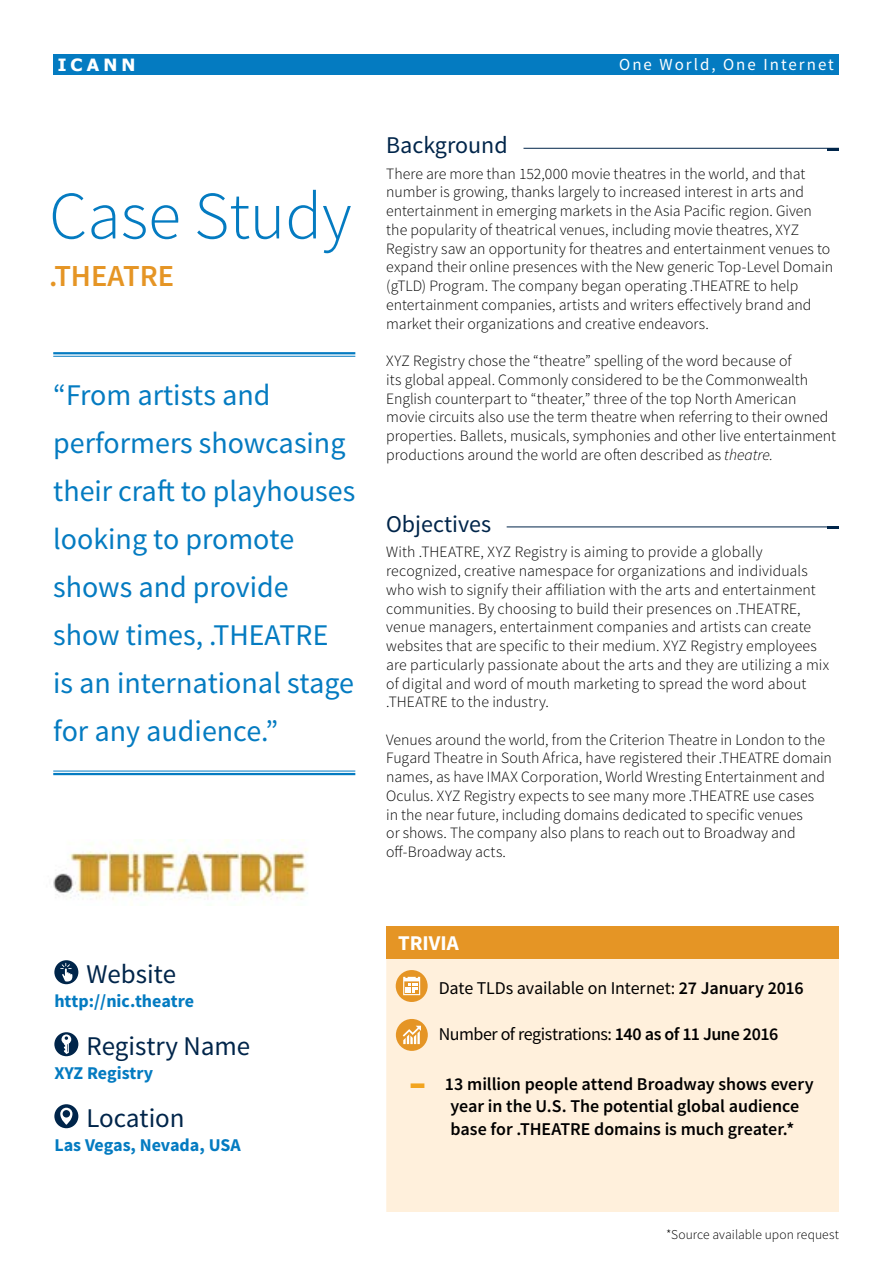
<style>
.page{position:relative;width:893px;height:1263px;background:#fff}
.page>*{position:absolute;margin:0;border:0;box-sizing:border-box;transform-origin:0 0}
.t1{font:300 67.65px "Source Sans Pro";color:#047bc1}
.t2{font:600 30.6px "Source Sans Pro";color:#e59525}
.t3{font:30px/48px "Source Sans Pro";color:#047bc1}
.t4{font:27px "Source Sans Pro";color:#00254a}
.t5{font:24px "Source Sans Pro";color:#00254a}
.t6{font:700 21px "Source Sans Pro";color:#fff}
.t7{font:600 18px/22.5px "Source Sans Pro";letter-spacing:-.005em;color:#000}
.t8{font:18px "Source Sans Pro";letter-spacing:-.015em;color:#000}
.t9{font:700 18px "Source Sans Pro";color:#047bc1}
.t10{font:16.8px "Source Sans Pro";letter-spacing:.12em;color:#fff}
.t11{font:700 16.8px "Tahoma";letter-spacing:.23em;color:#fff;scale:1.07 1}
.t12{font:300 15.75px/18.8px "Source Sans Pro";color:#000}
.t13{font:300 13.5px "Source Sans Pro";letter-spacing:.005em;color:#000}
.s1{font-style:italic}
.s2{font-weight:600}
.s3{color:#f2a41e}
</style>
<div class="page">
<div style="left:386px;top:956px;width:453px;height:256px;background:#fff0dc"></div>
<svg style="left:396px;top:970px;width:32px;height:32px"></svg>
<svg style="left:403px;top:977px;width:17px;height:18px"></svg>
<div style="left:396px;top:1019px;width:32px;height:32px;background:#e59525;border-radius:50%"></div>
<svg style="left:403px;top:1026px;width:18px;height:18px"></svg>
<div style="left:53px;top:54px;width:786px;height:20px;background:#047bc1"></div>
<div style="left:54px;top:1104px;width:24px;height:24px;background:#00254a;border-radius:50%"></div>
<svg style="left:60px;top:1108px;width:12px;height:17px"></svg>
<div style="left:54px;top:1032px;width:24px;height:24px;background:#00254a;border-radius:50%"></div>
<svg style="left:61px;top:1034px;width:10px;height:20px"></svg>
<div style="left:54px;top:960px;width:24px;height:24px;background:#00254a;border-radius:50%"></div>
<svg style="left:60px;top:963px;width:12px;height:18px"></svg>
<div style="left:386px;top:926px;width:453px;height:32px;background:#e59525"></div>
<img style="left:53px;top:840px;width:255px;height:66px">
<hr style="left:53px;top:352px;width:302px;height:2px;background:#047bc1">
<hr style="left:53px;top:356px;width:302px;height:1px;background:#047bc1">
<hr style="left:53px;top:771px;width:302px;height:1px;background:#047bc1">
<hr style="left:53px;top:773px;width:302px;height:2px;background:#047bc1">
<hr style="left:523px;top:148px;width:316px;height:1px;background:#00254a">
<svg style="left:827px;top:149px;width:12px;height:2px"></svg>
<hr style="left:507px;top:526px;width:332px;height:1px;background:#00254a">
<svg style="left:827px;top:527px;width:12px;height:2px"></svg>
<p class="t11" style="left:58px;top:53px;width:74px">ICANN</p>
<p class="t10" style="left:619px;top:54px;width:216px">One World, One Internet</p>
<h1 class="t1" style="left:49px;top:175px;width:304px">Case Study</h1>
<h2 class="t2" style="left:49px;top:257px;width:126px">.THEATRE</h2>
<h3 class="t3" style="left:53px;top:371px;width:304px">“From artists and performers showcasing their craft to playhouses looking to promote shows and provide show times, .THEATRE is an international stage for any audience.”</h3>
<h3 class="t4" style="left:86px;top:957px;width:91px">Website</h3>
<p class="t9" style="left:54px;top:989px;width:141px">http://nic.theatre</p>
<h3 class="t4" style="left:86px;top:1029px;width:165px">Registry Name</h3>
<p class="t9" style="left:54px;top:1061px;width:100px">XYZ Registry</p>
<h3 class="t4" style="left:86px;top:1101px;width:100px">Location</h3>
<p class="t9" style="left:54px;top:1133px;width:188px">Las Vegas, Nevada, USA</p>
<h3 class="t5" style="left:386px;top:130px;width:123px">Background</h3>
<p class="t12" style="left:386px;top:164px;width:448px">There are more than 152,000 movie theatres in the world, and that number is growing, thanks largely to increased interest in arts and entertainment in emerging markets in the Asia Pacific region. Given the popularity of theatrical venues, including movie theatres, XYZ Registry saw an opportunity for theatres and entertainment venues to expand their online presences with the New generic Top-Level Domain (gTLD) Program. The company began operating .THEATRE to help entertainment companies, artists and writers effectively brand and market their organizations and creative endeavors.</p>
<p class="t12" style="left:386px;top:352px;width:451px">XYZ Registry chose the “theatre” spelling of the word because of<br>its global appeal. Commonly considered to be the Commonwealth English counterpart to “theater,” three of the top North American movie circuits also use the term theatre when referring to their owned properties. Ballets, musicals, symphonies and other live entertainment productions around the world are often described as <span class="s1">theatre.</span></p>
<h3 class="t5" style="left:386px;top:509px;width:106px">Objectives</h3>
<p class="t12" style="left:386px;top:543px;width:444px">With .THEATRE, XYZ Registry is aiming to provide a globally recognized, creative namespace for organizations and individuals who wish to signify their affiliation with the arts and entertainment communities. By choosing to build their presences on .THEATRE, venue managers, entertainment companies and artists can create websites that are specific to their medium. XYZ Registry employees are particularly passionate about the arts and they are utilizing a mix of digital and word of mouth marketing to spread the word about .THEATRE to the industry.</p>
<p class="t12" style="left:386px;top:730px;width:447px">Venues around the world, from the Criterion Theatre in London to the Fugard Theatre in South Africa, have registered their .THEATRE domain names, as have IMAX Corporation, World Wresting Entertainment and Oculus. XYZ Registry expects to see many more .THEATRE use cases<br>in the near future, including domains dedicated to specific venues<br>or shows. The company also plans to reach out to Broadway and off-Broadway acts.</p>
<h3 class="t6" style="left:398px;top:930px;width:62px">TRIVIA</h3>
<p class="t8" style="left:439px;top:977px;width:366px">Date TLDs available on Internet: <span class="s2">27 January 2016</span></p>
<p class="t8" style="left:439px;top:1023px;width:341px">Number of registrations: <span class="s2">140 as of 11 June 2016</span></p>
<p class="t7" style="left:451px;top:1073px;width:365px;text-indent:-41px"><span class="s3">■</span> 13 million people attend Broadway shows every year in the U.S. The potential global audience base for .THEATRE domains is much greater.*</p>
<p class="t13" style="left:666px;top:1226px;width:174px">*Source available upon request</p>
</div>
